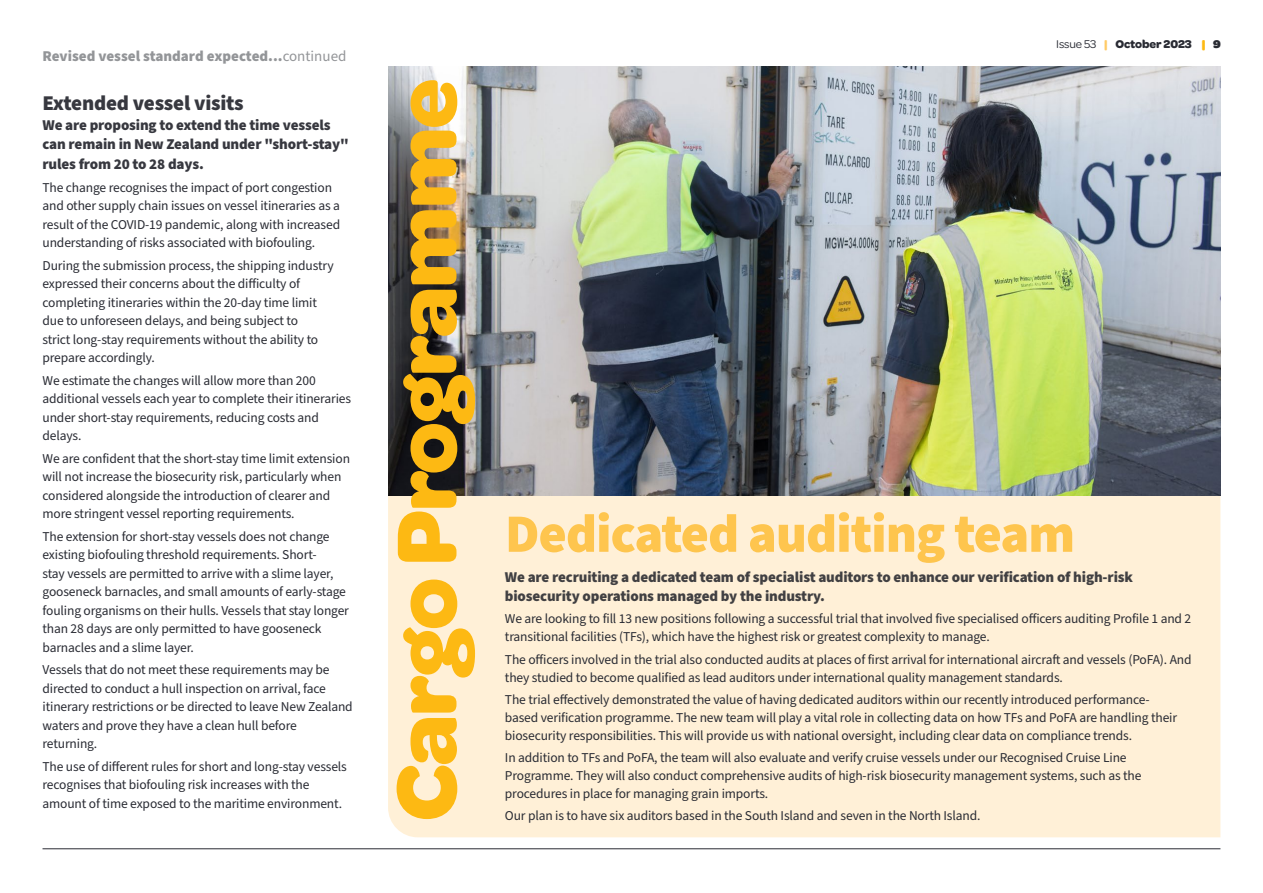
<style>
.page{position:relative;width:1263px;height:893px;background:#fff}
.page>*{position:absolute;margin:0;border:0;box-sizing:border-box;transform-origin:0 0}
.Heading_1{font:700 90px "Omnes";letter-spacing:-.02em;color:#fdb913}
.Heading_1-2{font:900 54px "Source Sans Pro";letter-spacing:-.02em;color:#fec54e}
.head_3_14pt_gray{font:900 21px "Source Sans Pro";letter-spacing:-.01em;color:#37383f}
.Intro{font:900 15px/19.5px "Source Sans Pro";letter-spacing:-.01em;color:#414042}
.Intro-2{font:900 15px/19.5px "Source Sans Pro";letter-spacing:-.01em;color:#37383f}
.Panel_Head_Omnes{font:900 15px "Source Sans Pro";color:#939598}
.Body{font:13.5px/18.5px "Source Sans Pro";letter-spacing:-.01em;color:#292b33}
.t1{font:700 12px "Omnes";letter-spacing:-.005em;color:#292b33}
.s1{font-weight:400}
.s2{color:#ffcb66}
.s3{font-weight:900;color:#fdb913}
.s4{font-weight:900}
</style>
<div class="page">
<hr style="left:43px;top:848px;width:1177px;height:1px;background:#292b33">
<div style="left:388px;top:495px;width:832px;height:342px;background:#fff0d7"></div>
<img style="left:388px;top:67px;width:832px;height:428px">
<p class="Panel_Head_Omnes" style="left:43px;top:45px;width:305px">Revised vessel standard expected...<span class="s1">continued</span></p>
<p class="head_3_14pt_gray" style="left:43px;top:89px;width:203px">Extended vessel visits</p>
<p class="Intro-2" style="left:43px;top:116px;width:308px">We are proposing to extend the time vessels can remain in New Zealand under "short-stay" rules from 20 to 28 days.</p>
<p class="Body" style="left:43px;top:178px;width:299px">The change recognises the impact of port congestion and other supply chain issues on vessel itineraries as a result of the COVID-19 pandemic, along with increased understanding of risks associated with biofouling.</p>
<p class="Body" style="left:43px;top:256px;width:293px">During the submission process, the shipping industry expressed their concerns about the difficulty of completing itineraries within the 20-day time limit due to unforeseen delays, and being subject to<br>strict long-stay requirements without the ability to prepare accordingly.</p>
<p class="Body" style="left:43px;top:371px;width:310px">We estimate the changes will allow more than 200 additional vessels each year to complete their itineraries under short-stay requirements, reducing costs and delays.</p>
<p class="Body" style="left:43px;top:449px;width:309px">We are confident that the short-stay time limit extension will not increase the biosecurity risk, particularly when considered alongside the introduction of clearer and more stringent vessel reporting requirements.</p>
<p class="Body" style="left:43px;top:527px;width:308px">The extension for short-stay vessels does not change existing biofouling threshold requirements. Short-<br>stay vessels are permitted to arrive with a slime layer, gooseneck barnacles, and small amounts of early-stage fouling organisms on their hulls. Vessels that stay longer than 28 days are only permitted to have gooseneck barnacles and a slime layer.</p>
<p class="Body" style="left:43px;top:661px;width:312px">Vessels that do not meet these requirements may be directed to conduct a hull inspection on arrival, face itinerary restrictions or be directed to leave New Zealand waters and prove they have a clean hull before returning.</p>
<p class="Body" style="left:43px;top:757px;width:306px">The use of different rules for short and long-stay vessels recognises that biofouling risk increases with the amount of time exposed to the maritime environment.</p>
<p class="Heading_1" style="left:362px;top:822px;width:745px;rotate:-90deg">Cargo Programme</p>
<p class="t1" style="left:1056px;top:36px;width:166px"><span class="s1">Issue 53</span> <span class="s2">|</span> October 2023 <span class="s3">|</span> <span class="s4">9</span></p>
<p class="Heading_1-2" style="left:505px;top:496px;width:572px">Dedicated auditing team</p>
<p class="Intro" style="left:505px;top:567px;width:630px">We are recruiting a dedicated team of specialist auditors to enhance our verification of high-risk biosecurity operations managed by the industry.</p>
<p class="Body" style="left:505px;top:610px;width:688px;line-height:18px">We are looking to fill 13 new positions following a successful trial that involved five specialised officers auditing Profile 1 and 2 transitional facilities (TFs), which have the highest risk or greatest complexity to manage.</p>
<p class="Body" style="left:505px;top:650px;width:688px;line-height:18px">The officers involved in the trial also conducted audits at places of first arrival for international aircraft and vessels (PoFA). And they studied to become qualified as lead auditors under international quality management standards.</p>
<p class="Body" style="left:505px;top:691px;width:674px;line-height:18px">The trial effectively demonstrated the value of having dedicated auditors within our recently introduced performance&shy;based verification programme. The new team will play a vital role in collecting data on how TFs and PoFA are handling their biosecurity responsibilities. This will provide us with national oversight, including clear data on compliance trends.</p>
<p class="Body" style="left:505px;top:749px;width:638px;line-height:18px">In addition to TFs and PoFA, the team will also evaluate and verify cruise vessels under our Recognised Cruise Line<br>Programme. They will also conduct comprehensive audits of high-risk biosecurity management systems, such as the procedures in place for managing grain imports.</p>
<p class="Body" style="left:505px;top:807px;width:477px">Our plan is to have six auditors based in the South Island and seven in the North Island.</p>
</div>
